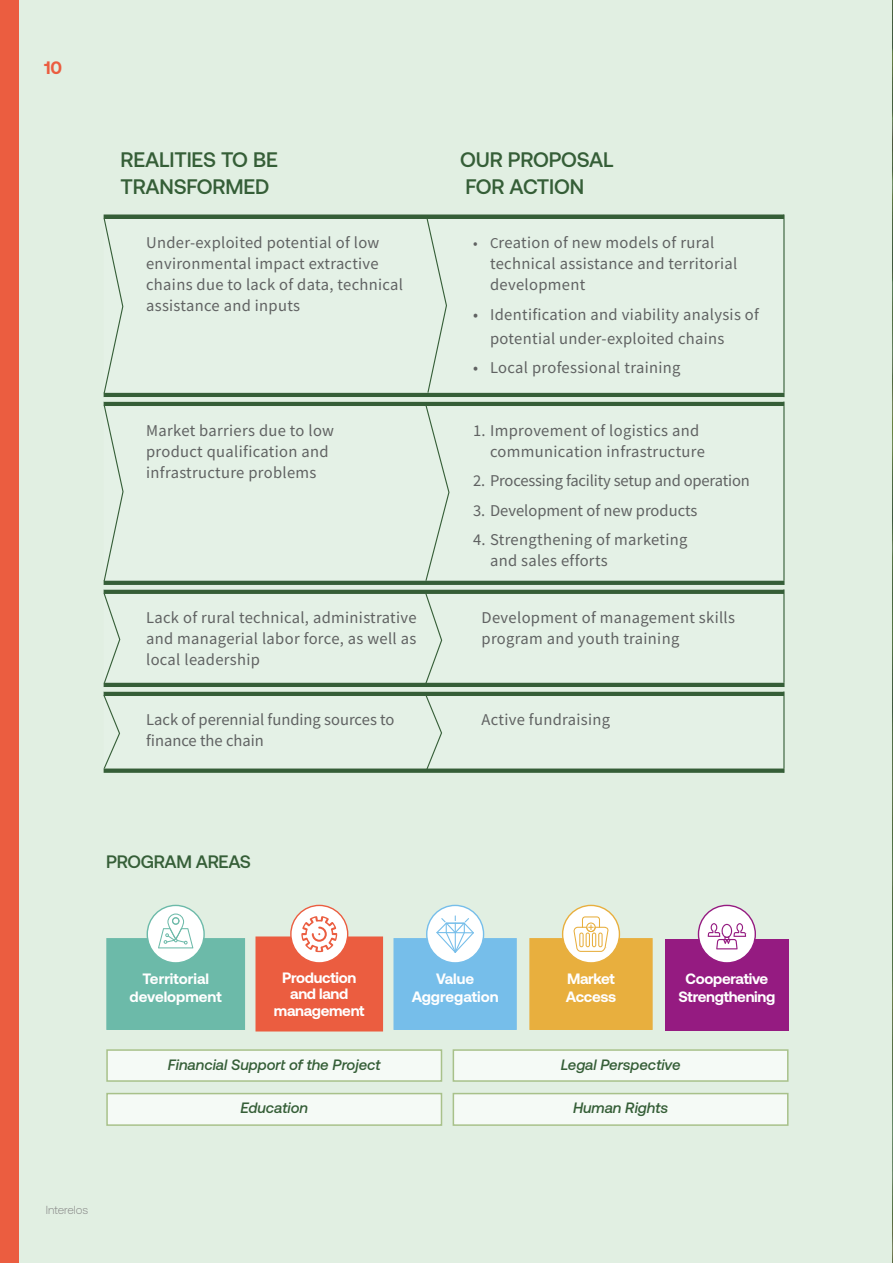
<style>
.page{position:relative;width:893px;height:1263px;background:#e1efe2}
.page>*{position:absolute;margin:0;border:0;box-sizing:border-box;transform-origin:0 0}
.t1{font:500 21px/27px "Aeonik";letter-spacing:-.01em;color:#355e37}
.t2{font:500 18px "Aeonik";letter-spacing:-.02em;color:#355e37}
.t3{font:700 18px "Aeonik";color:#eb5d40}
.t4{font:16.5px/21px "Source Sans Pro";letter-spacing:.02em;color:#606262}
.t5{font:16.5px/21px "Source Sans Pro";color:#606262}
.t6{font:16.5px "Source Sans Pro";letter-spacing:-.01em;color:#606262}
.t7{font:italic 500 15px "Aeonik";color:#355e37}
.t8{font:700 15px/16.5px "Aeonik";letter-spacing:-.02em;color:#fff;text-align:center}
.t9{font:700 15px/18px "Aeonik";color:#fff;text-align:center}
.t10{font:300 11.7px "Aeonik";color:#878787}
.s1{font-size:15px}
</style>
<div class="page">
<svg style="left:104px;top:392px;width:679px;height:304px;background:#517552"></svg>
<svg style="left:104px;top:397px;width:679px;height:294px"></svg>
<hr style="left:783px;top:219px;width:1px;height:174px;background:#355e37">
<hr style="left:783px;top:406px;width:1px;height:174px;background:#355e37">
<hr style="left:783px;top:594px;width:1px;height:88px;background:#355e37">
<hr style="left:783px;top:696px;width:1px;height:72px;background:#355e37">
<div style="left:107px;top:1050px;width:334px;height:31px;background:#f5faf6"></div>
<div style="left:106px;top:1049px;width:336px;height:33px;border:2px solid #a8c18a"></div>
<div style="left:107px;top:1093px;width:334px;height:32px;background:#f5faf6"></div>
<div style="left:106px;top:1093px;width:336px;height:33px;border:2px solid #a8c18a"></div>
<div style="left:453px;top:1050px;width:335px;height:31px;background:#f5faf6"></div>
<div style="left:453px;top:1049px;width:335px;height:33px;border:2px solid #a8c18a"></div>
<div style="left:453px;top:1093px;width:335px;height:32px;background:#f5faf6"></div>
<div style="left:453px;top:1093px;width:335px;height:33px;border:2px solid #a8c18a"></div>
<div style="left:107px;top:939px;width:137px;height:90px;background:#6cbaa9"></div>
<div style="left:106px;top:938px;width:139px;height:92px;border:2px solid #6cbaa9"></div>
<div style="left:256px;top:937px;width:126px;height:94px;background:#eb5d40"></div>
<div style="left:255px;top:936px;width:128px;height:95px;border:2px solid #eb5d40"></div>
<div style="left:394px;top:939px;width:122px;height:90px;background:#76beea"></div>
<div style="left:393px;top:938px;width:124px;height:92px;border:2px solid #76beea"></div>
<div style="left:530px;top:939px;width:122px;height:90px;background:#e8af3e"></div>
<div style="left:529px;top:938px;width:124px;height:92px;border:2px solid #e8af3e"></div>
<div style="left:665px;top:939px;width:123px;height:92px;background:#951b81"></div>
<div style="left:147px;top:905px;width:57px;height:58px;background:#fff;border-radius:50%"></div>
<div style="left:147px;top:905px;width:58px;height:58px;border:1px solid #6cbaa9;border-radius:50%"></div>
<svg style="left:158px;top:913px;width:35px;height:35px"></svg>
<div style="left:291px;top:905px;width:57px;height:58px;background:#fff;border-radius:50%"></div>
<div style="left:290px;top:905px;width:58px;height:58px;border:1px solid #eb5d40;border-radius:50%"></div>
<div style="left:427px;top:905px;width:57px;height:58px;background:#fff;border-radius:50%"></div>
<div style="left:426px;top:905px;width:58px;height:58px;border:1px solid #76beea;border-radius:50%"></div>
<svg style="left:436px;top:915px;width:38px;height:38px"></svg>
<div style="left:698px;top:905px;width:57px;height:58px;background:#fff;border-radius:50%"></div>
<div style="left:698px;top:905px;width:58px;height:58px;border:1px solid #951b81;border-radius:50%"></div>
<svg style="left:708px;top:923px;width:38px;height:26px"></svg>
<div style="left:563px;top:905px;width:56px;height:58px;background:#fff;border-radius:50%"></div>
<div style="left:562px;top:905px;width:58px;height:58px;border:1px solid #e8af3e;border-radius:50%"></div>
<svg style="left:573px;top:916px;width:36px;height:36px"></svg>
<svg style="left:301px;top:916px;width:36px;height:36px"></svg>
<svg style="left:424px;top:693px;width:19px;height:80px"></svg>
<svg style="left:103px;top:694px;width:18px;height:76px"></svg>
<svg style="left:426px;top:217px;width:22px;height:177px"></svg>
<svg style="left:103px;top:217px;width:21px;height:177px"></svg>
<svg style="left:103px;top:404px;width:21px;height:178px"></svg>
<svg style="left:424px;top:592px;width:19px;height:93px"></svg>
<svg style="left:103px;top:592px;width:18px;height:92px"></svg>
<svg style="left:425px;top:404px;width:25px;height:178px"></svg>
<svg style="left:892px;top:0;width:1px;height:1263px"></svg>
<div style="left:0;top:0;width:19px;height:1263px;background:#eb5d40"></div>
<p class="t3" style="left:44px;top:58px;width:20px">10</p>
<p class="t1" style="left:121px;top:146px;width:159px">REALITIES TO BE<br>TRANSFORMED</p>
<p class="t1" style="left:460px;top:146px;width:155px">OUR PROPOSAL<br>FOR ACTION</p>
<p class="t4" style="left:146px;top:232px;width:258px">Under-exploited potential of low environmental impact extractive chains due to lack of data, technical assistance and inputs</p>
<p class="t4" style="left:490px;top:232px;width:249px;text-indent:-17px"><span class="s1">• C</span>reation of new models of rural technical assistance and territorial development</p>
<p class="t4" style="left:490px;top:302px;width:270px;line-height:24px;text-indent:-17px">• Identification and viability analysis of potential under-exploited chains</p>
<p class="t4" style="left:473px;top:357px;width:209px">• Local professional training</p>
<p class="t4" style="left:146px;top:419px;width:189px">Market barriers due to low product qualification and infrastructure problems</p>
<p class="t4" style="left:490px;top:419px;width:216px;text-indent:-17px">1. Improvement of logistics and communication infrastructure</p>
<p class="t6" style="left:473px;top:470px;width:278px">2. Processing facility setup and operation</p>
<p class="t5" style="left:473px;top:499px;width:226px">3. Development of new products</p>
<p class="t4" style="left:490px;top:529px;width:199px;text-indent:-17px">4. Strengthening of marketing and sales efforts</p>
<p class="t4" style="left:146px;top:607px;width:272px;text-align:justify">Lack of rural technical, administrative and managerial labor force, as well as local leadership</p>
<p class="t4" style="left:482px;top:607px;width:255px">Development of management skills program and youth training</p>
<p class="t5" style="left:146px;top:709px;width:250px">Lack of perennial funding sources to finance the chain</p>
<p class="t4" style="left:482px;top:709px;width:130px">Active fundraising</p>
<p class="t2" style="left:106px;top:852px;width:146px">PROGRAM AREAS</p>
<p class="t10" style="left:46px;top:1203px;width:44px">Interelos</p>
<p class="t9" style="left:130px;top:970px;width:93px">Territorial development</p>
<p class="t8" style="left:274px;top:969px;width:92px">Production and land management</p>
<p class="t9" style="left:412px;top:970px;width:88px">Value<br>Aggregation</p>
<p class="t8" style="left:566px;top:970px;width:52px;line-height:18px;text-align:left">Market<br>Access</p>
<p class="t8" style="left:678px;top:969px;width:98px;line-height:18px">Cooperative<br>Strengthening</p>
<p class="t7" style="left:168px;top:1056px;width:214px">Financial Support of the Project</p>
<p class="t7" style="left:240px;top:1100px;width:69px">Education</p>
<p class="t7" style="left:561px;top:1056px;width:121px">Legal Perspective</p>
<p class="t7" style="left:573px;top:1100px;width:97px">Human Rights</p>
</div>
